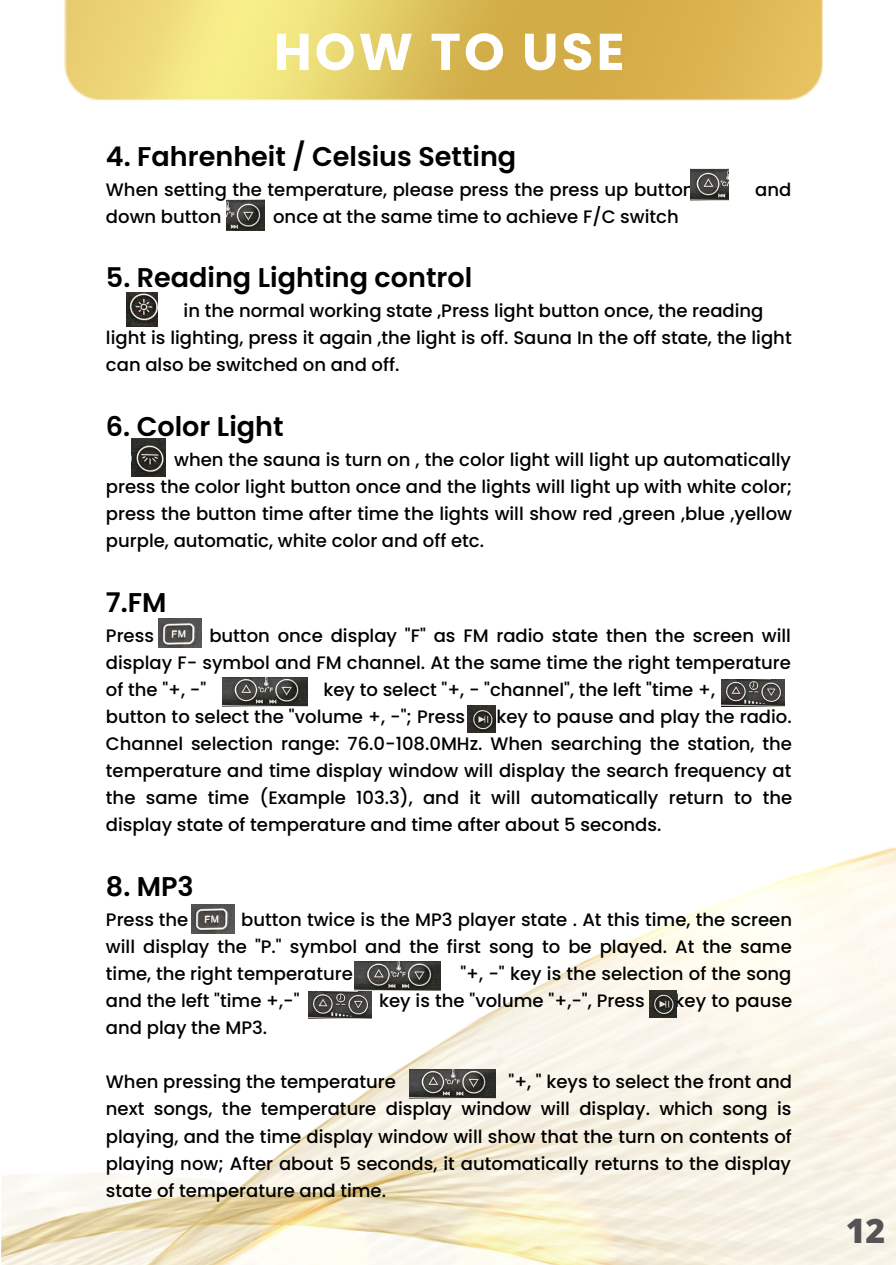
<style>
.page{position:relative;width:896px;height:1265px;background:#fff}
.page>*{position:absolute;margin:0;border:0;box-sizing:border-box;transform-origin:0 0}
.t1{font:700 51.6px "Poppins";letter-spacing:.06em;color:#fff}
.t2{font:800 33.6px "Open Sans";color:#545454}
.t3{font:600 27px "Poppins";color:#000}
.t4{font:500 18px/27px "Poppins";color:#000;text-align:justify}
</style>
<div class="page">
<img style="left:1px;top:168px;width:895px;height:1096px">
<img style="left:64px;top:0;width:759px;height:101px">
<img style="left:690px;top:168px;width:38px;height:32px">
<img style="left:226px;top:199px;width:38px;height:32px">
<img style="left:126px;top:292px;width:32px;height:34px">
<img style="left:131px;top:438px;width:34px;height:38px">
<img style="left:159px;top:618px;width:43px;height:29px">
<img style="left:222px;top:677px;width:86px;height:29px">
<img style="left:721px;top:679px;width:63px;height:27px">
<img style="left:468px;top:705px;width:27px;height:27px">
<img style="left:191px;top:904px;width:43px;height:29px">
<img style="left:354px;top:961px;width:86px;height:29px">
<img style="left:308px;top:991px;width:63px;height:27px">
<img style="left:649px;top:990px;width:27px;height:27px">
<img style="left:409px;top:1069px;width:86px;height:29px">
<h1 class="t1" style="left:274px;top:16px;width:352px">HOW TO USE</h1>
<h3 class="t3" style="left:106px;top:137px;width:412px">4. Fahrenheit / Celsius Setting</h3>
<p class="t4" style="left:106px;top:176px;width:590px">When setting the temperature, please press the press up button</p>
<p class="t4" style="left:755px;top:176px;width:38px">and</p>
<p class="t4" style="left:106px;top:203px;width:117px">down button</p>
<p class="t4" style="left:273px;top:203px;width:407px">once at the same time to achieve F/C switch</p>
<h3 class="t3" style="left:106px;top:259px;width:368px">5. Reading Lighting control</h3>
<p class="t4" style="left:106px;top:297px;width:687px;text-align:left;text-indent:78px">in the normal working state ‚Press light button once, the reading light is lighting, press it again ,the light is off. Sauna In the off state, the light can also be switched on and off.</p>
<h3 class="t3" style="left:106px;top:408px;width:179px">6. Color Light</h3>
<p class="t4" style="left:106px;top:446px;width:687px;text-indent:68px">when the sauna is turn on , the color light will light up automatically press the color light button once and the lights will light up with white color; press the button time after time the lights will show red ,green ,blue ,yellow purple, automatic, white color and off etc.</p>
<h3 class="t3" style="left:106px;top:583px;width:62px">7.FM</h3>
<p class="t4" style="left:106px;top:622px;width:50px">Press</p>
<p class="t4" style="left:106px;top:622px;width:686px;text-indent:103px">button once display "F" as FM radio state then the screen will display F- symbol and FM channel. At the same time the right temperature of the "+, -"</p>
<p class="t4" style="left:106px;top:676px;width:610px;text-indent:217px">key to select "+, - "channel", the left "time +, button to select the "volume +, -"; Press</p>
<p class="t4" style="left:106px;top:703px;width:687px;text-indent:390px">key to pause and play the radio.<br>Channel selection range: 76.0-108.0MHz. When searching the station, the temperature and time display window will display the search frequency at the same time (Example 103.3), and it will automatically return to the display state of temperature and time after about 5 seconds.</p>
<h3 class="t3" style="left:106px;top:867px;width:89px">8. MP3</h3>
<p class="t4" style="left:106px;top:906px;width:84px">Press the</p>
<p class="t4" style="left:106px;top:906px;width:687px;text-indent:135px">button twice is the MP3 player state . At this time, the screen will display the "P." symbol and the first song to be played. At the same time, the right temperature</p>
<p class="t4" style="left:460px;top:960px;width:332px">"+, -" key is the selection of the song</p>
<p class="t4" style="left:106px;top:987px;width:195px">and the left "time +,-"</p>
<p class="t4" style="left:379px;top:987px;width:267px">key is the "volume "+,-", Press</p>
<p class="t4" style="left:674px;top:987px;width:119px">key to pause</p>
<p class="t4" style="left:106px;top:1014px;width:163px">and play the MP3.</p>
<p class="t4" style="left:106px;top:1068px;width:291px">When pressing the temperature</p>
<p class="t4" style="left:106px;top:1068px;width:687px;text-indent:402px">"+, " keys to select the front and next songs, the temperature display window will display. which song is playing, and the time display window will show that the turn on contents of playing now; After about 5 seconds, it automatically returns to the display state of temperature and time.</p>
<h2 class="t2" style="left:845px;top:1207px;width:41px">12</h2>
</div>
